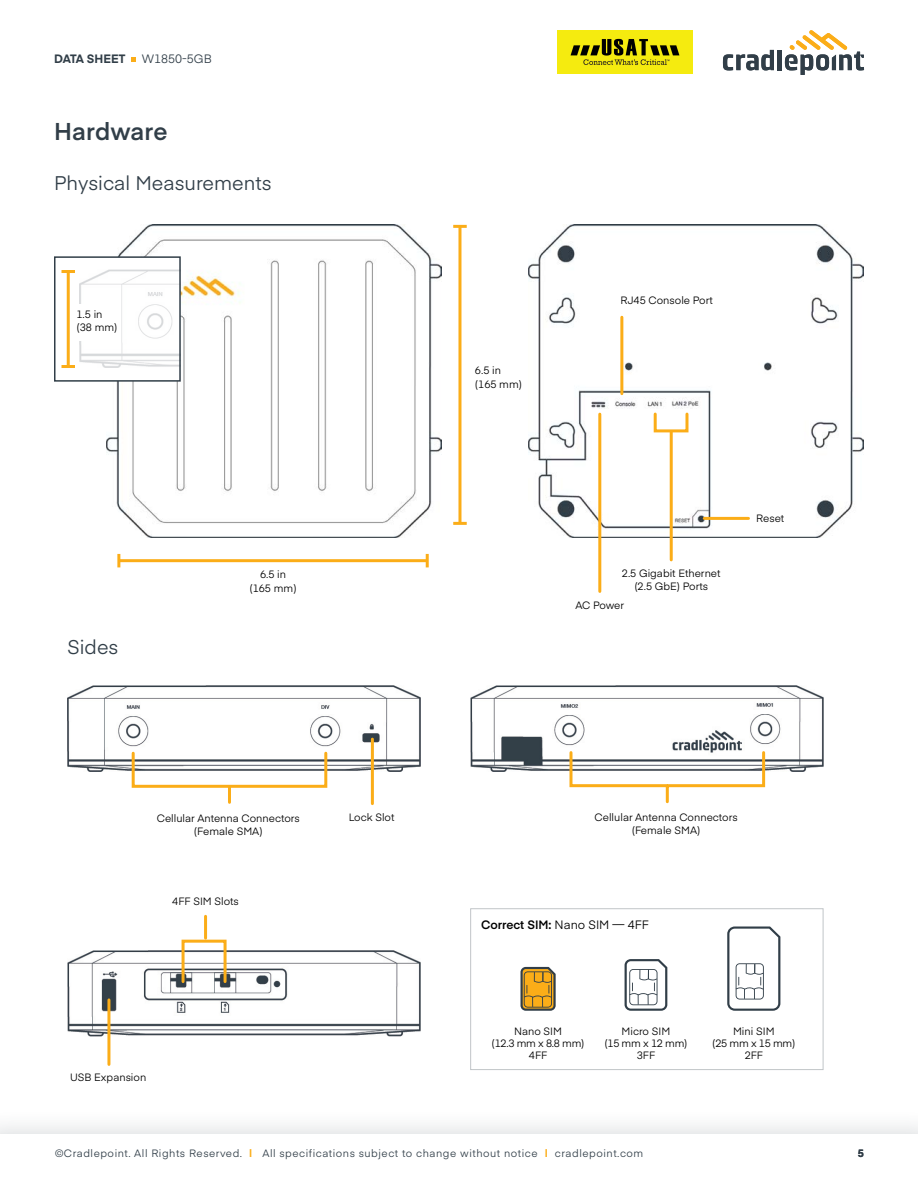
<style>
.page{position:relative;width:918px;height:1188px;background:#fff}
.page>*{position:absolute;margin:0;border:0;box-sizing:border-box;transform-origin:0 0}
.t1{font:600 24px "Eina 01";letter-spacing:.005em;color:#313e48}
.t2{font:19.5px "Eina 01";color:#313e48}
.t3{font:600 12px "Eina 01";color:#000}
.t4{font:700 12px "Eina 01";color:#313e48}
.t5{font:12px "Eina 01";color:#313e48}
.t6{font:10.5px/12px "Eina 01";color:#000;text-align:center}
.t7{font:10.5px "Eina 01";letter-spacing:.05em;color:#313e48}
.t8{font:700 10.5px "Eina 01";color:#313e48}
.s1{font-weight:400}
.s2{font-weight:700;color:#fbad18}
</style>
<div class="page">
<div style="left:0;top:1109px;width:918px;height:79px;background:#313e48;opacity:.22"></div>
<div style="left:0;top:1134px;width:918px;height:54px;background:#fff"></div>
<svg style="left:131px;top:57px;width:5px;height:5px"></svg>
<img style="left:68px;top:686px;width:353px;height:86px">
<svg style="left:723px;top:50px;width:51px;height:20px"></svg>
<hr style="left:778px;top:50px;width:4px;height:20px;background:#313e48">
<svg style="left:785px;top:30px;width:79px;height:45px"></svg>
<img style="left:106px;top:225px;width:336px;height:313px">
<hr style="left:458px;top:226px;width:3px;height:297px;background:#fbad18">
<hr style="left:453px;top:522px;width:14px;height:3px;background:#fbad18">
<hr style="left:453px;top:225px;width:14px;height:3px;background:#fbad18">
<hr style="left:119px;top:559px;width:308px;height:3px;background:#fbad18">
<svg style="left:117px;top:554px;width:3px;height:13px"></svg>
<svg style="left:426px;top:554px;width:3px;height:13px"></svg>
<svg style="left:625px;top:959px;width:42px;height:52px"></svg>
<svg style="left:727px;top:927px;width:53px;height:84px"></svg>
<svg style="left:521px;top:967px;width:35px;height:44px;background:#bb8d30"></svg>
<div style="left:470px;top:908px;width:353px;height:162px;border:1px solid #c1c5c8"></div>
<img style="left:470px;top:686px;width:353px;height:86px">
<svg style="left:568px;top:750px;width:199px;height:54px"></svg>
<img style="left:68px;top:950px;width:353px;height:86px">
<hr style="left:204px;top:916px;width:3px;height:22px;background:#fbad18">
<hr style="left:107px;top:1000px;width:3px;height:64px;background:#fbad18">
<hr style="left:371px;top:739px;width:3px;height:65px;background:#fbad18">
<div style="left:182px;top:940px;width:45px;height:43px;border:3px solid #fbad18"></div>
<svg style="left:130px;top:750px;width:199px;height:54px"></svg>
<img style="left:528px;top:225px;width:336px;height:313px">
<hr style="left:670px;top:432px;width:3px;height:128px;background:#fbad18">
<hr style="left:598px;top:414px;width:3px;height:177px;background:#fbad18">
<hr style="left:620px;top:317px;width:3px;height:77px;background:#fbad18">
<div style="left:654px;top:413px;width:34px;height:19px;border:3px solid #fbad18"></div>
<hr style="left:704px;top:517px;width:44px;height:3px;background:#fbad18">
<div style="left:55px;top:257px;width:125px;height:124px;background:#fff"></div>
<img style="left:79px;top:269px;width:99px;height:99px">
<div style="left:54px;top:256px;width:127px;height:126px;border:2px solid #313e48"></div>
<div style="left:68px;top:304px;width:38px;height:37px;background:#fff"></div>
<hr style="left:67px;top:272px;width:3px;height:95px;background:#fbad18">
<svg style="left:62px;top:365px;width:13px;height:3px"></svg>
<svg style="left:62px;top:270px;width:13px;height:3px"></svg>
<img style="left:557px;top:31px;width:136px;height:42px">
<p class="t4" style="left:54px;top:50px;width:73px">DATA SHEET</p>
<p class="t5" style="left:142px;top:50px;width:72px">W1850-5GB</p>
<h1 class="t1" style="left:54px;top:114px;width:115px">Hardware</h1>
<h2 class="t2" style="left:54px;top:169px;width:219px">Physical Measurements</h2>
<p class="t6" style="left:76px;top:306px;width:43px;line-height:13.5px;text-align:left">1.5 in (38 mm)</p>
<h2 class="t2" style="left:68px;top:633px;width:52px">Sides</h2>
<p class="t6" style="left:249px;top:567px;width:49px;line-height:13.5px">6.5 in (165 mm)</p>
<p class="t6" style="left:157px;top:811px;width:145px">Cellular Antenna Connectors</p>
<p class="t6" style="left:349px;top:810px;width:47px">Lock Slot</p>
<p class="t6" style="left:194px;top:825px;width:70px">(Female SMA)</p>
<p class="t6" style="left:172px;top:894px;width:68px">4FF SIM Slots</p>
<p class="t6" style="left:70px;top:1071px;width:78px">USB Expansion</p>
<p class="t6" style="left:475px;top:363px;width:49px;line-height:13.5px;text-align:left">6.5 in (165 mm)</p>
<p class="t6" style="left:620px;top:294px;width:94px">RJ45 Console Port</p>
<p class="t6" style="left:622px;top:566px;width:100px;line-height:13.5px">2.5 Gigabit Ethernet (2.5 GbE) Ports</p>
<p class="t6" style="left:575px;top:598px;width:50px">AC Power</p>
<p class="t6" style="left:756px;top:512px;width:30px">Reset</p>
<p class="t6" style="left:595px;top:810px;width:145px;line-height:13.5px">Cellular Antenna Connectors (Female SMA)</p>
<p class="t3" style="left:481px;top:916px;width:169px">Correct SIM: <span class="s1">Nano SIM — 4FF</span></p>
<p class="t6" style="left:492px;top:1025px;width:94px">Nano SIM<br>(12.3 mm x 8.8 mm)<br>4FF</p>
<p class="t6" style="left:604px;top:1025px;width:85px">Micro SIM<br>(15 mm x 12 mm)<br>3FF</p>
<p class="t6" style="left:712px;top:1025px;width:85px">Mini SIM<br>(25 mm x 15 mm)<br>2FF</p>
<p class="t7" style="left:55px;top:1146px;width:590px">©Cradlepoint. All Rights Reserved. <span class="s2">|</span> All specifications subject to change without notice <span class="s2">|</span> cradlepoint.com</p>
<p class="t8" style="left:858px;top:1146px;width:8px">5</p>
</div>
